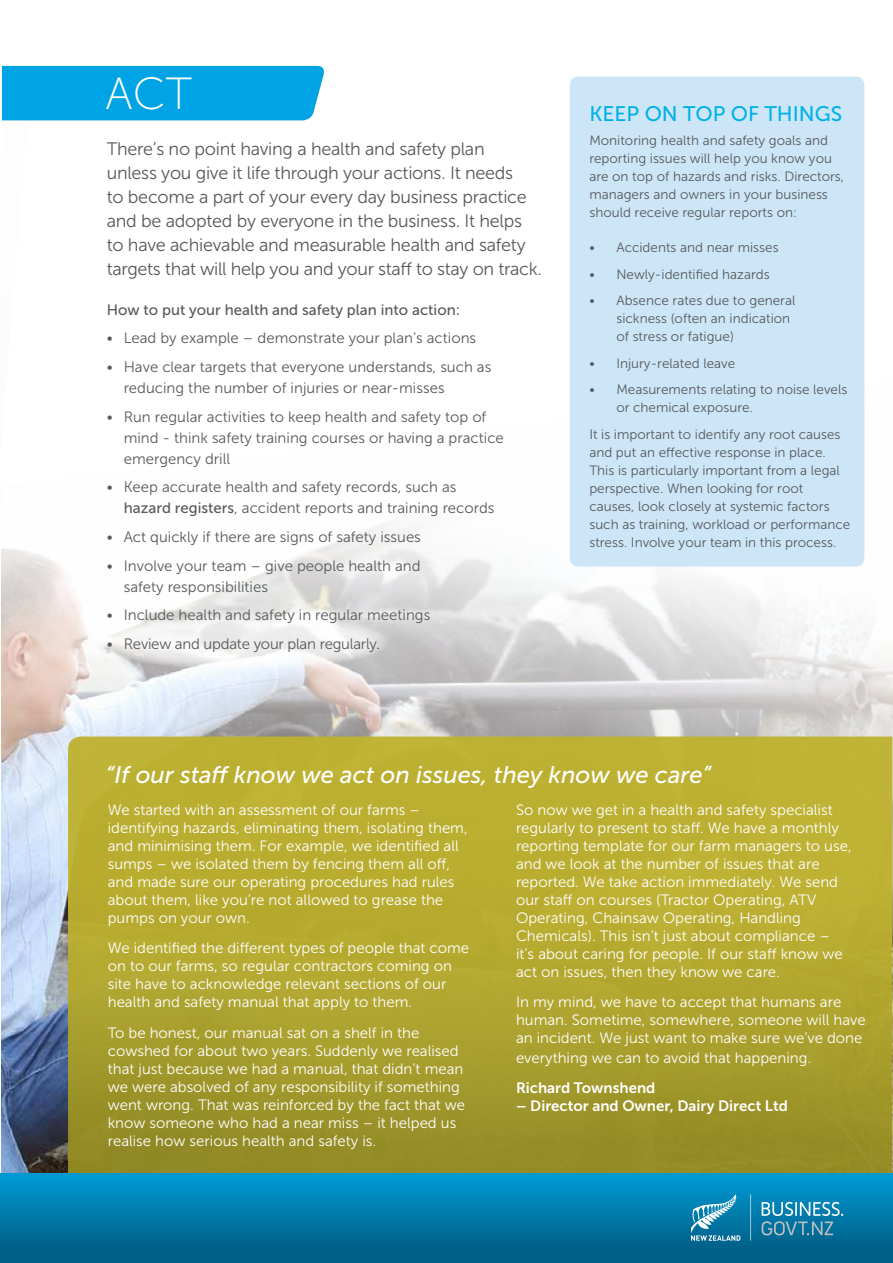
<style>
.page{position:relative;width:893px;height:1263px;background:#fff}
.page>*{position:absolute;margin:0;border:0;box-sizing:border-box;transform-origin:0 0}
.t1{font:45px "Museo Sans 100";color:#fff}
.t2{font:italic 24px "Museo Sans 500";color:#fff}
.t3{font:21px "Museo Sans 500";color:#00b1e8}
.t4{font:18px/24px "Museo Sans 300";letter-spacing:-.015em;color:#58595b}
.t5{font:15px/18px "Museo Sans 300";color:#fff}
.t6{font:15px/21px "Museo Sans 300";color:#58595b}
.t7{font:15px "Museo Sans 700";color:#fff}
.t8{font:15px "Museo Sans 500";color:#58595b}
.t9{font:13.5px/18px "Museo Sans 300";color:#58595b}
.s1{font-family:"Museo Sans 500"}
.s2{color:#333}
</style>
<div class="page">
<img style="left:1px;top:379px;width:892px;height:795px">
<svg style="left:68px;top:736px;width:824px;height:438px;background:#afa42f"></svg>
<div style="left:570px;top:77px;width:294px;height:490px;background:#cce6f8;border-radius:9px"></div>
<img style="left:1px;top:379px;width:26px;height:81px">
<div style="left:0;top:1174px;width:893px;height:89px;background:linear-gradient(to bottom,#0099d3,#00587c)"></div>
<svg style="left:762px;top:1202px;width:81px;height:33px;background:#3b93b5"></svg>
<svg style="left:750px;top:1194px;width:1px;height:47px"></svg>
<svg style="left:691px;top:1194px;width:53px;height:47px;background:#3594ba"></svg>
<div style="left:2px;top:66px;width:322px;height:54px;background:#00a4e4"></div>
<svg style="left:95px;top:614px;width:294px;height:55px;fill:#f0f0ef"></svg>
<h1 class="t1" style="left:106px;top:70px;width:88px">ACT</h1>
<p class="t4" style="left:107px;top:137px;width:437px">There’s no point having a health and safety plan<br>unless you give it life through your actions. It needs<br>to become a part of your every day business practice and be adopted by everyone in the business. It helps to have achievable and measurable health and safety targets that will help you and your staff to stay on track.</p>
<p class="t8" style="left:107px;top:301px;width:355px">How to put your health and safety plan into action:</p>
<p class="t6" style="left:107px;top:328px;width:371px">• Lead by example – demonstrate your plan’s actions</p>
<p class="t6" style="left:124px;top:356px;width:369px;text-indent:-17px">• Have clear targets that everyone understands, such as reducing the number of injuries or near-misses</p>
<p class="t6" style="left:124px;top:406px;width:382px;text-indent:-17px">• Run regular activities to keep health and safety top of mind - think safety training courses or having a practice emergency drill</p>
<p class="t6" style="left:124px;top:477px;width:372px;text-indent:-17px">• Keep accurate health and safety records, such as <span class="s1">hazard registers</span>, accident reports and training records</p>
<p class="t6" style="left:107px;top:526px;width:316px">• Act quickly if there are signs of safety issues</p>
<p class="t6" style="left:124px;top:555px;width:298px;text-indent:-17px">• Involve your team – give people health and safety responsibilities</p>
<p class="t6" style="left:107px;top:605px;width:325px">• Include health and safety in regular meetings</p>
<p class="t6" style="left:107px;top:633px;width:275px">• Review and update your plan regularly<span class="s2">.</span></p>
<h3 class="t3" style="left:589px;top:103px;width:254px">KEEP ON TOP OF THINGS</h3>
<p class="t9" style="left:589px;top:132px;width:256px">Monitoring health and safety goals and reporting issues will help you know you are on top of hazards and risks. Directors, managers and owners in your business should receive regular reports on:</p>
<p class="t9" style="left:589px;top:239px;width:191px">• Accidents and near misses</p>
<p class="t9" style="left:589px;top:265px;width:182px">• Newly-identified hazards</p>
<p class="t9" style="left:616px;top:292px;width:181px;text-indent:-27px">• Absence rates due to general sickness (often an indication of stress or fatigue)</p>
<p class="t9" style="left:589px;top:354px;width:147px">• Injury-related leave</p>
<p class="t9" style="left:616px;top:381px;width:233px;text-indent:-27px">• Measurements relating to noise levels or chemical exposure.</p>
<p class="t9" style="left:589px;top:425px;width:262px">It is important to identify any root causes and put an effective response in place.<br>This is particularly important from a legal perspective. When looking for root causes, look closely at systemic factors such as training, workload or performance stress. Involve your team in this process.</p>
<h2 class="t2" style="left:106px;top:762px;width:607px">“If our staff know we act on issues, they know we care”</h2>
<p class="t5" style="left:108px;top:801px;width:361px">We started with an assessment of our farms – identifying hazards, eliminating them, isolating them, and minimising them. For example, we identified all sumps – we isolated them by fencing them all off, and made sure our operating procedures had rules about them, like you’re not allowed to grease the pumps on your own.</p>
<p class="t5" style="left:108px;top:939px;width:363px">We identified the different types of people that come on to our farms, so regular contractors coming on site have to acknowledge relevant sections of our health and safety manual that apply to them.</p>
<p class="t5" style="left:108px;top:1024px;width:359px">To be honest, our manual sat on a shelf in the cowshed for about two years. Suddenly we realised that just because we had a manual, that didn’t mean we were absolved of any responsibility if something went wrong. That was reinforced by the fact that we know someone who had a near miss – it helped us realise how serious health and safety is.</p>
<p class="t5" style="left:516px;top:800px;width:337px">So now we get in a health and safety specialist regularly to present to staff. We have a monthly reporting template for our farm managers to use, and we look at the number of issues that are reported. We take action immediately. We send our staff on courses (Tractor Operating, ATV Operating, Chainsaw Operating, Handling Chemicals). This isn’t just about compliance – it’s about caring for people. If our staff know we act on issues, then they know we care.</p>
<p class="t5" style="left:516px;top:993px;width:351px">In my mind, we have to accept that humans are human. Sometime, somewhere, someone will have an incident. We just want to make sure we’ve done</p>
<p class="t5" style="left:516px;top:1049px;width:297px">everything we can to avoid that happening.</p>
<p class="t7" style="left:516px;top:1080px;width:141px">Richard Townshend</p>
<p class="t7" style="left:516px;top:1098px;width:273px">– Director and Owner, Dairy Direct Ltd</p>
</div>
